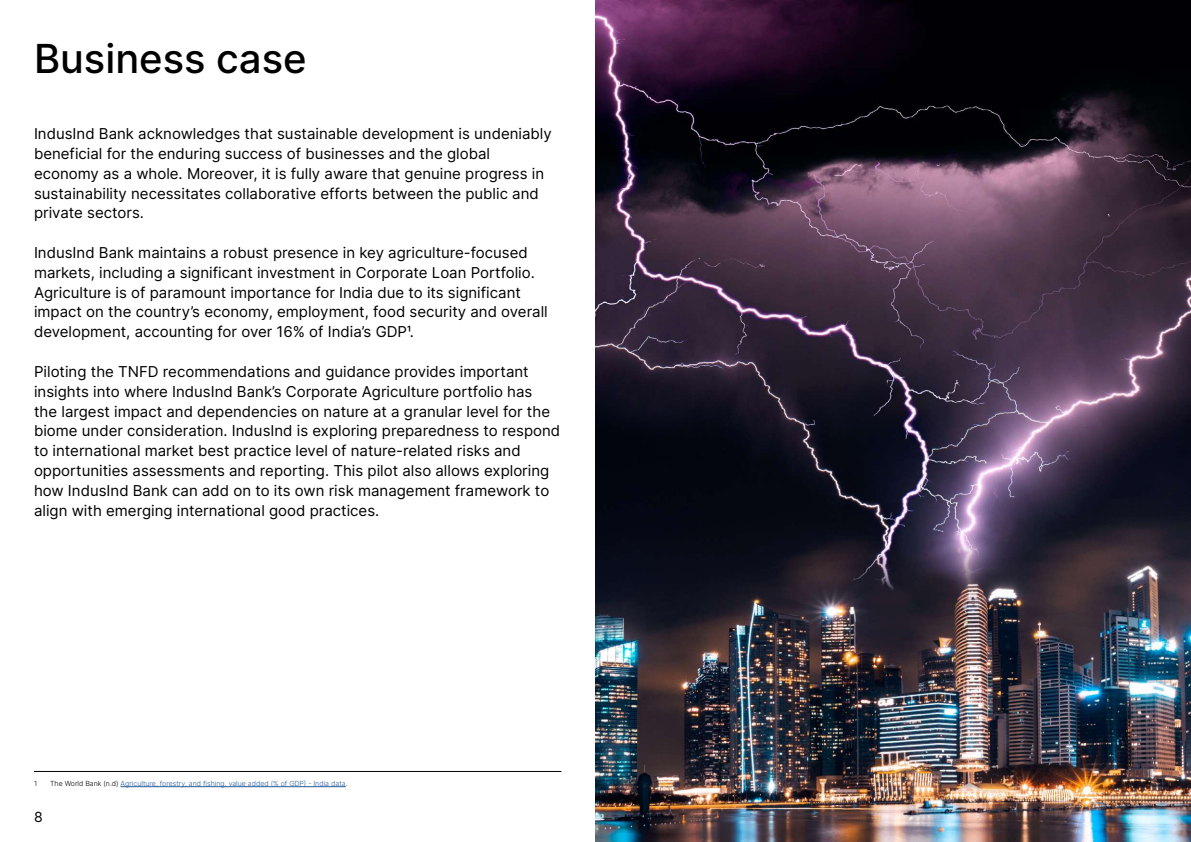
<style>
.page{position:relative;width:1191px;height:842px;background:#fff}
.page>*{position:absolute;margin:0;border:0;box-sizing:border-box;transform-origin:0 0}
.t1{font:500 40px "Inter";color:#000}
.t2{font:15px/19.8px "Inter";color:#000}
.t3{font:14px "Inter";color:#000}
.t4{font:300 7px "Inter";color:#275b9b}
.t5{font:300 7px "Inter";color:#000}
.s1{color:#000}
</style>
<div class="page">
<hr style="left:34px;top:771px;width:527px;height:1px;background:#000">
<hr style="left:121px;top:786px;width:225px;height:1px;background:#275b9b">
<img style="left:595px;top:0;width:596px;height:842px">
<h1 class="t1" style="left:34px;top:29px;width:274px">Business case</h1>
<p class="t2" style="left:34px;top:124px;width:519px">IndusInd Bank acknowledges that sustainable development is undeniably beneficial for the enduring success of businesses and the global economy as a whole. Moreover, it is fully aware that genuine progress in sustainability necessitates collaborative efforts between the public and private sectors.</p>
<p class="t2" style="left:34px;top:242px;width:515px">IndusInd Bank maintains a robust presence in key agriculture-focused markets, including a significant investment in Corporate Loan Portfolio.<br>Agriculture is of paramount importance for India due to its significant impact on the country’s economy, employment, food security and overall development, accounting for over 16% of India’s GDP1.</p>
<p class="t2" style="left:34px;top:361px;width:528px">Piloting the TNFD recommendations and guidance provides important insights into where IndusInd Bank’s Corporate Agriculture portfolio has<br>the largest impact and dependencies on nature at a granular level for the biome under consideration. IndusInd is exploring preparedness to respond to international market best practice level of nature-related risks and opportunities assessments and reporting. This pilot also allows exploring how IndusInd Bank can add on to its own risk management framework to align with emerging international good practices.</p>
<p class="t5" style="left:34px;top:778px;width:5px">1</p>
<p class="t4" style="left:50px;top:778px;width:299px"><span class="s1">The World Bank (n.d)</span> Agriculture, forestry, and fishing, value added (% of GDP) - India data<span class="s1">.</span></p>
<p class="t3" style="left:34px;top:806px;width:10px">8</p>
</div>
